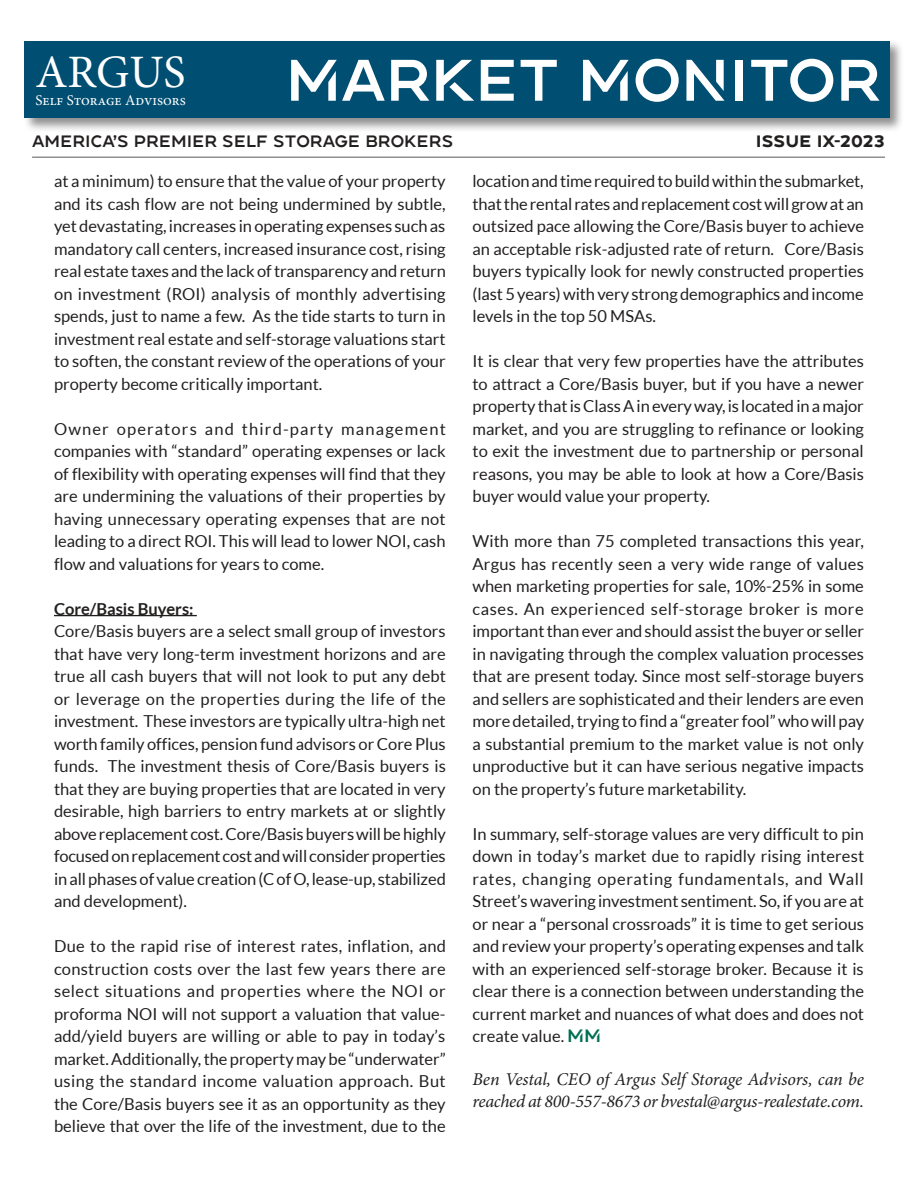
<style>
.page{position:relative;width:918px;height:1188px;background:#fff}
.page>*{position:absolute;margin:0;border:0;box-sizing:border-box;transform-origin:0 0}
.t1{font:58.5px "RM Connect";color:#fff}
.t2{font:46.5px "Minion Pro";color:#fff}
.t3{font:italic 18px/21.6px "Minion Pro";letter-spacing:-.015em;color:#221f1f}
.t4{font:16.5px/22.5px "Lato";color:#221f1f;text-align:justify}
.t5{font:16.5px "RM Connect";color:#221f1f}
.t6{font:700 16.5px "Lato";color:#221f1f}
.t7{font:700 16.5px "RM Connect";color:#221f1f}
.t8{font:15px "Minion Pro";color:#fff}
.s1{font-family:"RM Connect";font-size:18px;color:#006f53}
</style>
<div class="page">
<div style="left:23px;top:39px;width:882px;height:93px;background:#221f1f;opacity:.5"></div>
<div style="left:24px;top:41px;width:866px;height:76px;background:#004e72"></div>
<hr style="left:32px;top:157px;width:853px;height:1px;background:#57585a">
<hr style="left:54px;top:615px;width:143px;height:1px;background:#221f1f">
<h2 class="t2" style="left:35px;top:43px;width:152px">ARGUS</h2>
<p class="t8" style="left:35px;top:91px;width:152px">Self Storage Advisors</p>
<h1 class="t1" style="left:286px;top:46px;width:597px">MARKET MONITOR</h1>
<p class="t5" style="left:32px;top:132px;width:423px">AMERICA’S PREMIER SELF STORAGE BROKERS</p>
<p class="t7" style="left:756px;top:132px;width:131px">ISSUE IX-2023</p>
<p class="t4" style="left:54px;top:171px;width:393px">at a minimum) to ensure that the value of your property and its cash flow are not being undermined by subtle, yet devastating, increases in operating expenses such as mandatory call centers, increased insurance cost, rising real estate taxes and the lack of transparency and return on investment (ROI) analysis of monthly advertising spends, just to name a few. As the tide starts to turn in investment real estate and self-storage valuations start to soften, the constant review of the operations of your property become critically important.</p>
<p class="t4" style="left:54px;top:418px;width:393px">Owner operators and third-party management companies with “standard” operating expenses or lack of flexibility with operating expenses will find that they are undermining the valuations of their properties by having unnecessary operating expenses that are not leading to a direct ROI. This will lead to lower NOI, cash flow and valuations for years to come.</p>
<p class="t6" style="left:54px;top:602px;width:141px">Core/Basis Buyers:</p>
<p class="t4" style="left:54px;top:621px;width:393px">Core/Basis buyers are a select small group of investors that have very long-term investment horizons and are true all cash buyers that will not look to put any debt or leverage on the properties during the life of the investment. These investors are typically ultra-high net worth family offices, pension fund advisors or Core Plus funds. The investment thesis of Core/Basis buyers is that they are buying properties that are located in very desirable, high barriers to entry markets at or slightly above replacement cost. Core/Basis buyers will be highly focused on replacement cost and will consider properties in all phases of value creation (C of O, lease-up, stabilized and development).</p>
<p class="t4" style="left:54px;top:936px;width:393px">Due to the rapid rise of interest rates, inflation, and construction costs over the last few years there are select situations and properties where the NOI or proforma NOI will not support a valuation that value&shy;add/yield buyers are willing or able to pay in today’s market. Additionally, the property may be “underwater” using the standard income valuation approach. But the Core/Basis buyers see it as an opportunity as they believe that over the life of the investment, due to the</p>
<p class="t4" style="left:472px;top:171px;width:393px">location and time required to build within the submarket, that the rental rates and replacement cost will grow at an outsized pace allowing the Core/Basis buyer to achieve an acceptable risk-adjusted rate of return. Core/Basis buyers typically look for newly constructed properties (last 5 years) with very strong demographics and income levels in the top 50 MSAs.</p>
<p class="t4" style="left:472px;top:351px;width:393px">It is clear that very few properties have the attributes to attract a Core/Basis buyer, but if you have a newer property that is Class A in every way, is located in a major market, and you are struggling to refinance or looking to exit the investment due to partnership or personal reasons, you may be able to look at how a Core/Basis buyer would value your property.</p>
<p class="t4" style="left:472px;top:531px;width:393px">With more than 75 completed transactions this year, Argus has recently seen a very wide range of values when marketing properties for sale, 10%-25% in some cases. An experienced self-storage broker is more important than ever and should assist the buyer or seller in navigating through the complex valuation processes that are present today. Since most self-storage buyers and sellers are sophisticated and their lenders are even more detailed, trying to find a “greater fool” who will pay a substantial premium to the market value is not only unproductive but it can have serious negative impacts on the property’s future marketability.</p>
<p class="t4" style="left:472px;top:823px;width:393px">In summary, self-storage values are very difficult to pin down in today’s market due to rapidly rising interest rates, changing operating fundamentals, and Wall Street’s wavering investment sentiment. So, if you are at or near a “personal crossroads” it is time to get serious and review your property’s operating expenses and talk with an experienced self-storage broker. Because it is clear there is a connection between understanding the current market and nuances of what does and does not create value. <span class="s1">MM</span></p>
<p class="t3" style="left:472px;top:1070px;width:393px">Ben Vestal, CEO of Argus Self Storage Advisors, can be reached at 800-557-8673 or bvestal@argus-realestate.com.</p>
</div>
